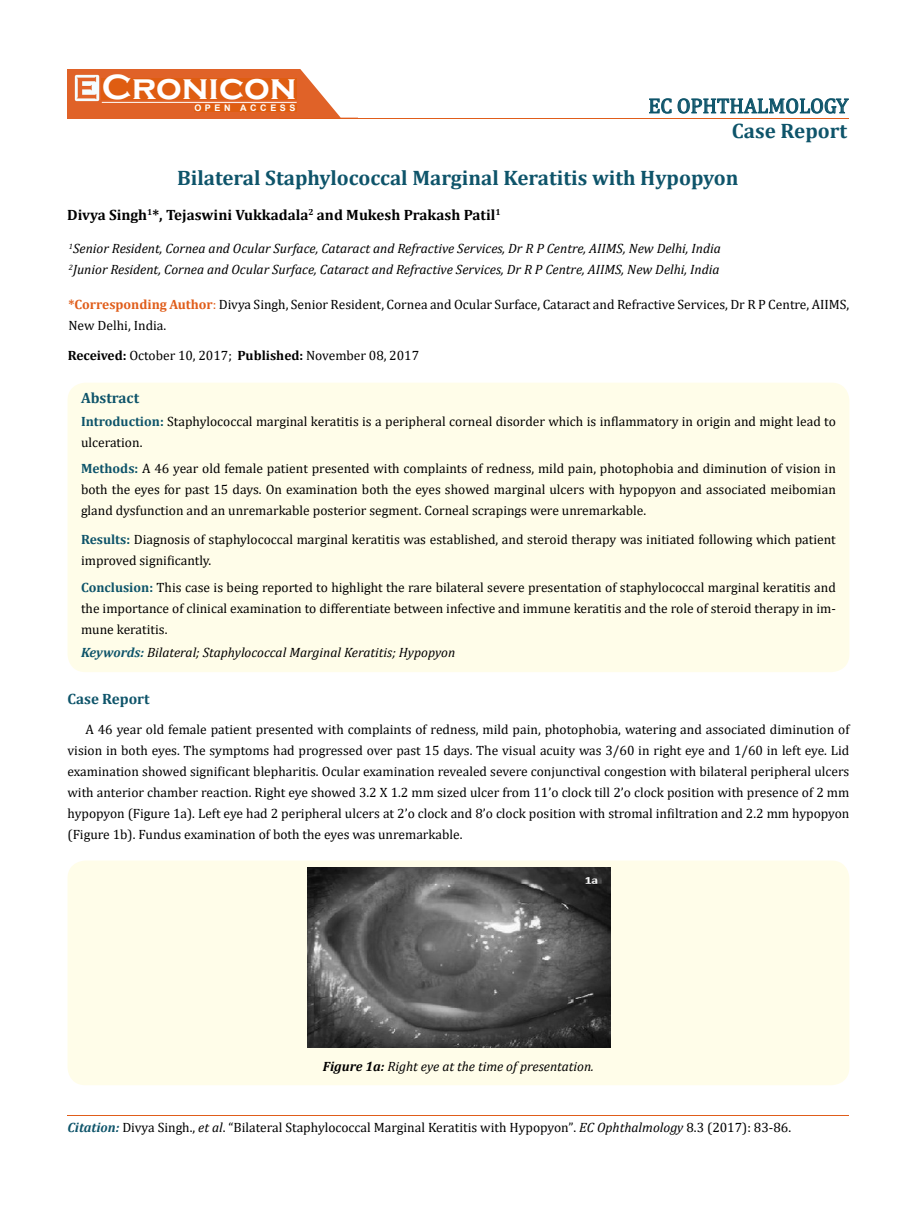
<style>
.page{position:relative;width:917px;height:1218px;background:#fff}
.page>*{position:absolute;margin:0;border:0;box-sizing:border-box;transform-origin:0 0}
.t1{font:700 36px "Copperplate Gothic";color:#fff}
.t2{font:700 21px "Cambria";color:#0e546a}
.t3{font:21px "Cambria";color:#0e546a}
.t4{font:700 15px "Cambria";color:#000}
.t5{font:700 15px "Cambria";color:#0e546a}
.t6{font:13.5px/21px "Cambria";color:#000}
.t7{font:italic 13.5px/21px "Cambria";color:#000}
.t8{font:700 9px "Arial";letter-spacing:.4em;color:#fff}
.s1{font-weight:700;color:#e05d1a}
.s2{color:#e05d1a}
.s3{font-weight:700}
.s4{font-weight:700;color:#0e546a}
.s5{font-weight:700;font-style:italic;color:#0e546a}
.s6{font-style:italic}
.s7{font-size:13.35px}
</style>
<div class="page">
<div style="left:67px;top:70px;width:290px;height:49px;background:#e06228"></div>
<svg style="left:300px;top:69px;width:58px;height:49px"></svg>
<img style="left:75px;top:75px;width:24px;height:26px">
<div style="left:102px;top:79px;width:195px;height:21px;background:#df5d11"></div>
<div style="left:194px;top:105px;width:103px;height:7px;background:#df5d11"></div>
<svg style="left:649px;top:98px;width:200px;height:16px"></svg>
<hr style="left:102px;top:102px;width:194px;height:1px;background:#fff">
<hr style="left:279px;top:118px;width:569px;height:1px;background:#e05d1a">
<hr style="left:67px;top:1116px;width:782px;height:1px;background:#e05d1a">
<div style="left:67px;top:383px;width:782px;height:289px;background:#fffde9;border-radius:18px"></div>
<div style="left:67px;top:861px;width:782px;height:224px;background:#fffde9;border-radius:18px"></div>
<img style="left:308px;top:867px;width:302px;height:181px">
<h1 class="t1" style="left:102px;top:68px;width:196px">Cronicon</h1>
<p class="t8" style="left:194px;top:102px;width:103px">OPEN ACCESS</p>
<h2 class="t3" style="left:648px;top:93px;width:201px">EC OPHTHALMOLOGY</h2>
<h2 class="t2" style="left:732px;top:116px;width:117px">Case Report</h2>
<h2 class="t2" style="left:177px;top:163px;width:562px">Bilateral Staphylococcal Marginal Keratitis with Hypopyon</h2>
<p class="t4" style="left:67px;top:204px;width:435px">Divya Singh<sup>1</sup>*, Tejaswini Vukkadala<sup>2</sup> and Mukesh Prakash Patil<sup>1</sup></p>
<p class="t7" style="left:69px;top:238px;width:653px"><sup>1</sup>Senior Resident, Cornea and Ocular Surface, Cataract and Refractive Services, Dr R P Centre, AIIMS, New Delhi, India<br><sup>2</sup>Junior Resident, Cornea and Ocular Surface, Cataract and Refractive Services, Dr R P Centre, AIIMS, New Delhi, India</p>
<p class="t6" style="left:68px;top:294px;width:782px"><span class="s1">*Corresponding Author</span><span class="s2">:</span> Divya Singh, Senior Resident, Cornea and Ocular Surface, Cataract and Refractive Services, Dr R P Centre, AIIMS,<br>New Delhi, India.</p>
<p class="t6" style="left:68px;top:345px;width:353px"><span class="s3">Received:</span> October 10, 2017; <span class="s3">Published:</span> November 08, 2017</p>
<p class="t5" style="left:81px;top:388px;width:60px">Abstract</p>
<p class="t6" style="left:81px;top:411px;width:756px"><span class="s4">Introduction:</span> Staphylococcal marginal keratitis is a peripheral corneal disorder which is inflammatory in origin and might lead to ulceration.</p>
<p class="t6" style="left:81px;top:458px;width:756px;text-align:justify"><span class="s4">Methods:</span> A 46 year old female patient presented with complaints of redness, mild pain, photophobia and diminution of vision in both the eyes for past 15 days. On examination both the eyes showed marginal ulcers with hypopyon and associated meibomian gland dysfunction and an unremarkable posterior segment. Corneal scrapings were unremarkable.</p>
<p class="t6" style="left:81px;top:529px;width:756px"><span class="s4">Results:</span> Diagnosis of staphylococcal marginal keratitis was established, and steroid therapy was initiated following which patient improved significantly.</p>
<p class="t6" style="left:81px;top:577px;width:756px;text-align:justify"><span class="s4">Conclusion:</span> This case is being reported to highlight the rare bilateral severe presentation of staphylococcal marginal keratitis and the importance of clinical examination to differentiate between infective and immune keratitis and the role of steroid therapy in im&shy;mune keratitis.</p>
<p class="t7" style="left:81px;top:641px;width:375px"><span class="s4">Keywords:</span> Bilateral; Staphylococcal Marginal Keratitis; Hypopyon</p>
<p class="t5" style="left:67px;top:688px;width:84px">Case Report</p>
<p class="t6" style="left:67px;top:719px;width:783px;text-align:justify;text-indent:18px">A 46 year old female patient presented with complaints of redness, mild pain, photophobia, watering and associated diminution of vision in both eyes. The symptoms had progressed over past 15 days. The visual acuity was 3/60 in right eye and 1/60 in left eye. Lid examination showed significant blepharitis. Ocular examination revealed severe conjunctival congestion with bilateral peripheral ulcers with anterior chamber reaction. Right eye showed 3.2 X 1.2 mm sized ulcer from 11’o clock till 2’o clock position with presence of 2 mm hypopyon (Figure 1a). Left eye had 2 peripheral ulcers at 2’o clock and 8’o clock position with stromal infiltration and 2.2 mm hypopyon (Figure 1b). Fundus examination of both the eyes was unremarkable.</p>
<p class="t7" style="left:323px;top:1055px;width:272px"><span class="s3">Figure 1a:</span> Right eye at the time of presentation.</p>
<p class="t6" style="left:67px;top:1117px;width:725px"><span class="s5">Citation:</span> Divya Singh., <span class="s6">et al</span>. “Bilateral Staphylococcal Marginal Keratitis with Hypopyon”<span class="s7">.</span> <span class="s6">EC Ophthalmology</span> <span class="s7">8</span>.3 (2017): 83-86.</p>
</div>
